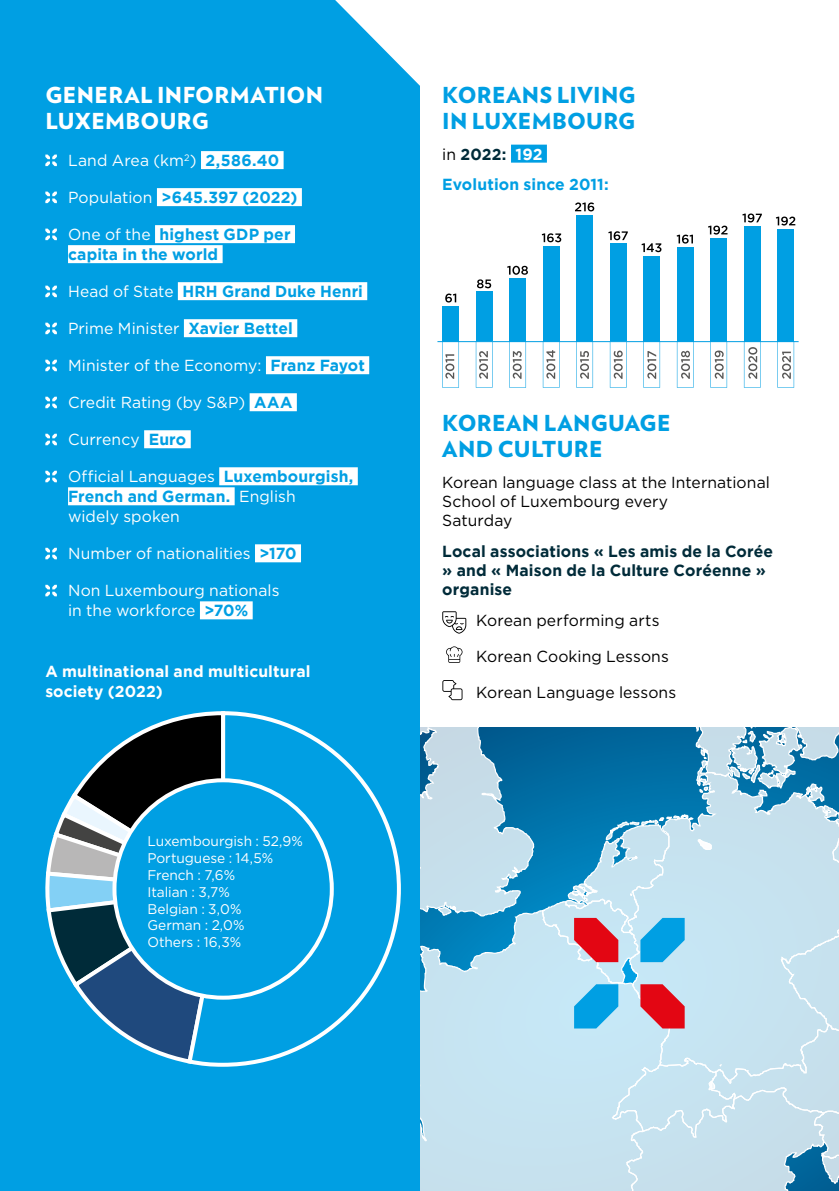
<style>
.page{position:relative;width:839px;height:1191px;background:#fff}
.page>*{position:absolute;margin:0;border:0;box-sizing:border-box;transform-origin:0 0}
.t1{font:900 22px/26.4px "Verlag";letter-spacing:.015em;color:#009fe3}
.t2{font:900 22px/26.4px "Verlag";letter-spacing:.015em;color:#fff}
.t3{font:16px/20px "Gotham";letter-spacing:.005em;color:#fff}
.t4{font:16px/19.2px "Gotham";letter-spacing:.005em;color:#000}
.t5{font:700 16px/20px "Gotham";letter-spacing:.01em;color:#009fe3}
.t6{font:700 16px/19.2px "Gotham";letter-spacing:.01em;color:#002b39}
.t7{font:700 16px/19.2px "Gotham";letter-spacing:.01em;color:#fff}
.t8{font:14px/16.8px "Gotham";letter-spacing:-.005em;color:#fff}
.s1{font-weight:700;color:#009fe3}
.s2{font-weight:400;color:#fff}
.s3{font-weight:400;color:#000}
.s4{color:#002b39}
.s5{color:#fff}
</style>
<div class="page">
<div style="left:0;top:0;width:420px;height:1191px;background:#009fe3"></div>
<hr style="left:437px;top:341px;width:362px;height:1px;background:#009fe3">
<div style="left:201px;top:151px;width:83px;height:18px;background:#fff"></div>
<div style="left:157px;top:188px;width:145px;height:18px;background:#fff"></div>
<div style="left:155px;top:225px;width:140px;height:18px;background:#fff"></div>
<div style="left:68px;top:245px;width:155px;height:18px;background:#fff"></div>
<div style="left:178px;top:282px;width:189px;height:18px;background:#fff"></div>
<div style="left:184px;top:319px;width:113px;height:18px;background:#fff"></div>
<div style="left:266px;top:356px;width:103px;height:18px;background:#fff"></div>
<div style="left:250px;top:393px;width:47px;height:18px;background:#fff"></div>
<div style="left:144px;top:430px;width:47px;height:18px;background:#fff"></div>
<div style="left:219px;top:467px;width:139px;height:18px;background:#fff"></div>
<div style="left:68px;top:487px;width:167px;height:18px;background:#fff"></div>
<div style="left:255px;top:544px;width:46px;height:18px;background:#fff"></div>
<div style="left:200px;top:601px;width:53px;height:18px;background:#fff"></div>
<svg style="left:45px;top:155px;width:12px;height:11px"></svg>
<svg style="left:45px;top:192px;width:12px;height:11px"></svg>
<svg style="left:45px;top:229px;width:12px;height:11px"></svg>
<svg style="left:45px;top:286px;width:12px;height:11px"></svg>
<svg style="left:45px;top:323px;width:12px;height:11px"></svg>
<svg style="left:45px;top:360px;width:12px;height:11px"></svg>
<svg style="left:45px;top:397px;width:12px;height:11px"></svg>
<svg style="left:45px;top:434px;width:12px;height:11px"></svg>
<svg style="left:45px;top:471px;width:12px;height:11px"></svg>
<svg style="left:45px;top:548px;width:12px;height:11px"></svg>
<svg style="left:45px;top:585px;width:12px;height:11px"></svg>
<svg style="left:45px;top:715px;width:140px;height:348px"></svg>
<svg style="left:185px;top:711px;width:216px;height:356px"></svg>
<div style="left:114px;top:780px;width:218px;height:217px;background:#009fe3;border-radius:50%"></div>
<div style="left:511px;top:145px;width:36px;height:18px;background:#009fe3"></div>
<svg style="left:442px;top:611px;width:24px;height:22px"></svg>
<svg style="left:446px;top:646px;width:16px;height:17px"></svg>
<svg style="left:442px;top:680px;width:20px;height:20px"></svg>
<svg style="left:335px;top:0;width:85px;height:86px"></svg>
<svg style="left:420px;top:727px;width:419px;height:464px;background:#a0c9df"></svg>
<div style="left:442px;top:306px;width:17px;height:35px;background:#009fe3"></div>
<div style="left:476px;top:291px;width:16px;height:50px;background:#009fe3"></div>
<div style="left:509px;top:278px;width:17px;height:63px;background:#009fe3"></div>
<div style="left:543px;top:246px;width:16px;height:95px;background:#009fe3"></div>
<div style="left:576px;top:215px;width:17px;height:126px;background:#009fe3"></div>
<div style="left:610px;top:243px;width:17px;height:98px;background:#009fe3"></div>
<div style="left:643px;top:256px;width:17px;height:85px;background:#009fe3"></div>
<div style="left:677px;top:247px;width:17px;height:94px;background:#009fe3"></div>
<div style="left:710px;top:238px;width:17px;height:103px;background:#009fe3"></div>
<div style="left:744px;top:226px;width:17px;height:115px;background:#009fe3"></div>
<div style="left:777px;top:229px;width:17px;height:112px;background:#009fe3"></div>
<svg style="left:445px;top:293px;width:11px;height:9px"></svg>
<svg style="left:477px;top:279px;width:14px;height:9px"></svg>
<svg style="left:507px;top:266px;width:21px;height:9px"></svg>
<svg style="left:542px;top:233px;width:19px;height:9px"></svg>
<svg style="left:575px;top:202px;width:19px;height:9px"></svg>
<svg style="left:608px;top:231px;width:20px;height:9px"></svg>
<svg style="left:641px;top:243px;width:20px;height:9px"></svg>
<svg style="left:677px;top:235px;width:16px;height:9px"></svg>
<svg style="left:742px;top:213px;width:20px;height:9px"></svg>
<svg style="left:776px;top:216px;width:19px;height:9px"></svg>
<svg style="left:708px;top:226px;width:19px;height:9px"></svg>
<svg style="left:442px;top:342px;width:17px;height:46px"></svg>
<svg style="left:476px;top:341px;width:16px;height:47px"></svg>
<svg style="left:509px;top:342px;width:17px;height:46px"></svg>
<svg style="left:543px;top:342px;width:16px;height:46px"></svg>
<svg style="left:576px;top:342px;width:17px;height:46px"></svg>
<svg style="left:610px;top:341px;width:17px;height:47px"></svg>
<svg style="left:643px;top:342px;width:17px;height:46px"></svg>
<svg style="left:677px;top:342px;width:17px;height:46px"></svg>
<svg style="left:710px;top:342px;width:17px;height:46px"></svg>
<svg style="left:744px;top:342px;width:17px;height:46px"></svg>
<svg style="left:777px;top:342px;width:17px;height:46px"></svg>
<h1 class="t2" style="left:45px;top:80px;width:279px">GENERAL INFORMATION<br>LUXEMBOURG</h1>
<p class="t3" style="left:68px;top:150px;width:213px">Land Area (km<sup>2</sup>) <span class="s1">2,586.40</span></p>
<p class="t5" style="left:68px;top:187px;width:231px"><span class="s2">Population</span> &gt;645.397 (2022)</p>
<p class="t5" style="left:68px;top:224px;width:224px"><span class="s2">One of the</span> highest GDP per capita in the world</p>
<p class="t5" style="left:68px;top:281px;width:296px"><span class="s2">Head of State</span> HRH Grand Duke Henri</p>
<p class="t3" style="left:68px;top:318px;width:226px">Prime Minister <span class="s1">Xavier Bettel</span></p>
<p class="t3" style="left:68px;top:355px;width:298px">Minister of the Economy: <span class="s1">Franz Fayot</span></p>
<p class="t3" style="left:68px;top:392px;width:226px">Credit Rating (by S&amp;P) <span class="s1">AAA</span></p>
<p class="t3" style="left:68px;top:429px;width:120px">Currency <span class="s1">Euro</span></p>
<p class="t3" style="left:68px;top:466px;width:287px">Official Languages <span class="s1">Luxembourgish,<br>French and German.</span> English<br>widely spoken</p>
<p class="t3" style="left:68px;top:543px;width:230px">Number of nationalities <span class="s1">&gt;170</span></p>
<p class="t3" style="left:68px;top:580px;width:213px">Non Luxembourg nationals in the workforce <span class="s1">&gt;70%</span></p>
<p class="t7" style="left:45px;top:662px;width:267px">A multinational and multicultural society (2022)</p>
<p class="t8" style="left:147px;top:832px;width:157px">Luxembourgish : 52,9%<br>Portuguese : 14,5%<br>French : 7,6%<br>Italian : 3,7%<br>Belgian : 3,0%<br>German : 2,0%<br>Others : 16,3%</p>
<h1 class="t1" style="left:442px;top:80px;width:195px">KOREANS LIVING<br>IN LUXEMBOURG</h1>
<p class="t5" style="left:442px;top:138px;width:168px;line-height:30.6px"><span class="s3">in</span> <span class="s4">2022:</span> <span class="s5">192<br></span>Evolution since 2011:</p>
<h1 class="t1" style="left:442px;top:408px;width:230px">KOREAN LANGUAGE<br>AND CULTURE</h1>
<p class="t4" style="left:442px;top:472px;width:329px">Korean language class at the International<br>School of Luxembourg every<br>Saturday</p>
<p class="t6" style="left:442px;top:541px;width:332px">Local associations « Les amis de la Corée » and « Maison de la Culture Coréenne » organise</p>
<p class="t4" style="left:476px;top:610px;width:185px">Korean performing arts</p>
<p class="t4" style="left:476px;top:646px;width:194px">Korean Cooking Lessons</p>
<p class="t4" style="left:476px;top:682px;width:201px">Korean Language lessons</p>
</div>
